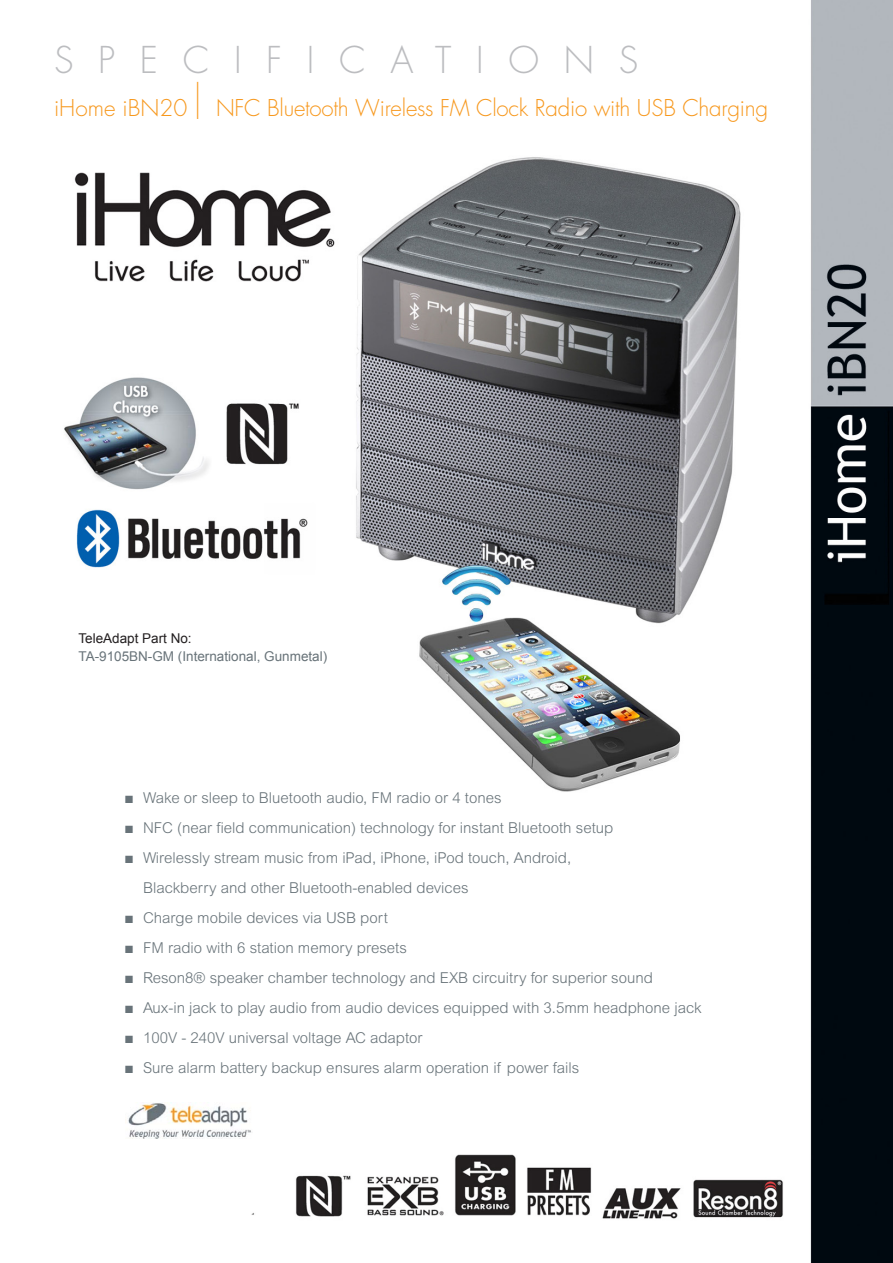
<style>
.page{position:relative;width:893px;height:1263px;background:#fff}
.page>*{position:absolute;margin:0;border:0;box-sizing:border-box;transform-origin:0 0}
.t1{font:300 36px "Futura";letter-spacing:.685em;color:#bcbdc0}
.t2{font:300 22.5px "Futura";letter-spacing:-.01em;color:#f7981d}
.t3{font:300 15px "Arial MT Std";color:#687379}
.t4{font:13.5px "Arial";color:#687379}
.t5{font:13.5px "Arial";color:#231f20}
.s1{font-size:45px}
</style>
<div class="page">
<img style="left:64px;top:0;width:829px;height:1263px">
<img style="left:125px;top:1103px;width:127px;height:36px">
<p class="t1" style="left:54px;top:36px;width:586px">SPECIFICATIONS</p>
<p class="t2" style="left:54px;top:94px;width:716px">iHome iBN20 <span class="s1">|</span> NFC Bluetooth Wireless FM Clock Radio with USB Charging</p>
<p class="t5" style="left:78px;top:630px;width:115px">TeleAdapt Part No:</p>
<p class="t4" style="left:78px;top:648px;width:250px">TA-9105BN-GM (International, Gunmetal)</p>
<p class="t3" style="left:125px;top:789px;width:378px">■ Wake or sleep to Bluetooth audio, FM radio or 4 tones</p>
<p class="t3" style="left:125px;top:819px;width:490px">■ NFC (near field communication) technology for instant Bluetooth setup</p>
<p class="t3" style="left:125px;top:849px;width:448px">■ Wirelessly stream music from iPad, iPhone, iPod touch, Android,</p>
<p class="t3" style="left:143px;top:879px;width:327px">Blackberry and other Bluetooth-enabled devices</p>
<p class="t3" style="left:125px;top:909px;width:264px">■ Charge mobile devices via USB port</p>
<p class="t3" style="left:125px;top:939px;width:283px">■ FM radio with 6 station memory presets</p>
<p class="t3" style="left:125px;top:969px;width:529px">■ Reson8® speaker chamber technology and EXB circuitry for superior sound</p>
<p class="t3" style="left:125px;top:999px;width:578px">■ Aux-in jack to play audio from audio devices equipped with 3.5mm headphone jack</p>
<p class="t3" style="left:125px;top:1029px;width:299px">■ 100V - 240V universal voltage AC adaptor</p>
<p class="t3" style="left:125px;top:1059px;width:456px">■ Sure alarm battery backup ensures alarm operation if power fails</p>
</div>
